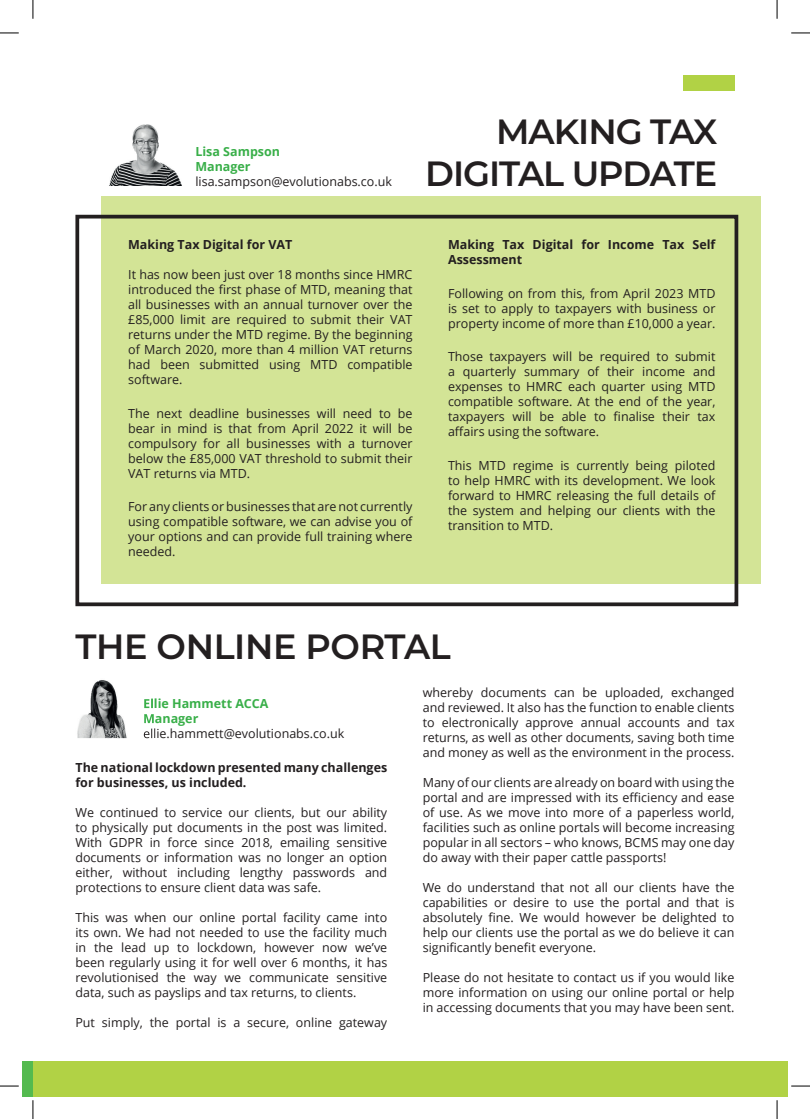
<style>
.page{position:relative;width:810px;height:1119px;background:#fff}
.page>*{position:absolute;margin:0;border:0;box-sizing:border-box;transform-origin:0 0}
.t1{font:600 35px/42px "Montserrat";letter-spacing:-.03em;color:#231f20;text-align:right}
.t2{font:600 35px "Montserrat";letter-spacing:-.01em;color:#231f20}
.t3{font:12.5px/15px "Open Sans";color:#231f20;text-align:justify}
.t4{font:700 12.5px/15px "Open Sans";color:#231f20}
.t5{font:700 12.5px/15px "Open Sans";color:#39af49}
</style>
<div class="page">
<div style="left:22px;top:1060px;width:11px;height:36px;background:#54ba4f"></div>
<div style="left:33px;top:1060px;width:755px;height:36px;background:#b1d245"></div>
<div style="left:683px;top:75px;width:51px;height:16px;background:#b1d245"></div>
<div style="left:102px;top:196px;width:659px;height:387px;background:#d3e496"></div>
<div style="left:75px;top:215px;width:663px;height:391px;border:4px solid #231f20"></div>
<img style="left:109px;top:124px;width:73px;height:62px">
<img style="left:77px;top:680px;width:76px;height:58px">
<svg style="left:144px;top:698px;width:9px;height:10px"></svg>
<svg style="left:144px;top:714px;width:10px;height:24px"></svg>
<svg style="left:0;top:32px;width:19px;height:2px"></svg>
<svg style="left:791px;top:32px;width:19px;height:2px"></svg>
<svg style="left:0;top:1085px;width:19px;height:1px"></svg>
<svg style="left:791px;top:1085px;width:19px;height:1px"></svg>
<svg style="left:32px;top:0;width:2px;height:19px"></svg>
<svg style="left:32px;top:1100px;width:2px;height:18px"></svg>
<svg style="left:776px;top:0;width:2px;height:19px"></svg>
<svg style="left:776px;top:1100px;width:2px;height:18px"></svg>
<p class="t5" style="left:195px;top:143px;width:86px">Lisa Sampson<br>Manager</p>
<p class="t3" style="left:195px;top:173px;width:198px">lisa.sampson@evolutionabs.co.uk</p>
<h1 class="t1" style="left:425px;top:109px;width:294px">MAKING TAX<br>DIGITAL UPDATE</h1>
<p class="t4" style="left:128px;top:237px;width:166px">Making Tax Digital for VAT</p>
<p class="t3" style="left:128px;top:267px;width:286px">It has now been just over 18 months since HMRC introduced the first phase of MTD, meaning that all businesses with an annual turnover over the £85,000 limit are required to submit their VAT returns under the MTD regime. By the beginning of March 2020, more than 4 million VAT returns had been submitted using MTD compatible software.</p>
<p class="t3" style="left:128px;top:405px;width:286px">The next deadline businesses will need to be bear in mind is that from April 2022 it will be compulsory for all businesses with a turnover below the £85,000 VAT threshold to submit their VAT returns via MTD.</p>
<p class="t3" style="left:128px;top:499px;width:286px">For any clients or businesses that are not currently using compatible software, we can advise you of your options and can provide full training where needed.</p>
<p class="t4" style="left:448px;top:237px;width:269px">Making Tax Digital for Income Tax Self<br>Assessment</p>
<p class="t3" style="left:448px;top:285px;width:269px">Following on from this, from April 2023 MTD is set to apply to taxpayers with business or property income of more than £10,000 a year.</p>
<p class="t3" style="left:448px;top:349px;width:269px">Those taxpayers will be required to submit a quarterly summary of their income and expenses to HMRC each quarter using MTD compatible software. At the end of the year, taxpayers will be able to finalise their tax affairs using the software.</p>
<p class="t3" style="left:448px;top:457px;width:269px">This MTD regime is currently being piloted to help HMRC with its development. We look forward to HMRC releasing the full details of the system and helping our clients with the transition to MTD.</p>
<h1 class="t2" style="left:75px;top:621px;width:377px">THE ONLINE PORTAL</h1>
<p class="t5" style="left:143px;top:695px;width:127px">Ellie Hammett ACCA<br>Manager</p>
<p class="t3" style="left:143px;top:725px;width:203px">ellie.hammett@evolutionabs.co.uk</p>
<p class="t4" style="left:75px;top:759px;width:313px">The national lockdown presented many challenges for businesses, us included.</p>
<p class="t3" style="left:75px;top:804px;width:313px">We continued to service our clients, but our ability to physically put documents in the post was limited.<br>With GDPR in force since 2018, emailing sensitive documents or information was no longer an option either, without including lengthy passwords and protections to ensure client data was safe.</p>
<p class="t3" style="left:75px;top:909px;width:313px">This was when our online portal facility came into its own. We had not needed to use the facility much in the lead up to lockdown, however now we’ve been regularly using it for well over 6 months, it has revolutionised the way we communicate sensitive data, such as payslips and tax returns, to clients.</p>
<p class="t3" style="left:75px;top:1014px;width:313px">Put simply, the portal is a secure, online gateway</p>
<p class="t3" style="left:423px;top:684px;width:313px">whereby documents can be uploaded, exchanged and reviewed. It also has the function to enable clients to electronically approve annual accounts and tax returns, as well as other documents, saving both time and money as well as the environment in the process.</p>
<p class="t3" style="left:423px;top:774px;width:313px">Many of our clients are already on board with using the portal and are impressed with its efficiency and ease of use. As we move into more of a paperless world, facilities such as online portals will become increasing popular in all sectors – who knows, BCMS may one day do away with their paper cattle passports!</p>
<p class="t3" style="left:423px;top:879px;width:313px">We do understand that not all our clients have the capabilities or desire to use the portal and that is absolutely fine. We would however be delighted to help our clients use the portal as we do believe it can significantly benefit everyone.</p>
<p class="t3" style="left:423px;top:969px;width:313px">Please do not hesitate to contact us if you would like more information on using our online portal or help in accessing documents that you may have been sent.</p>
</div>
